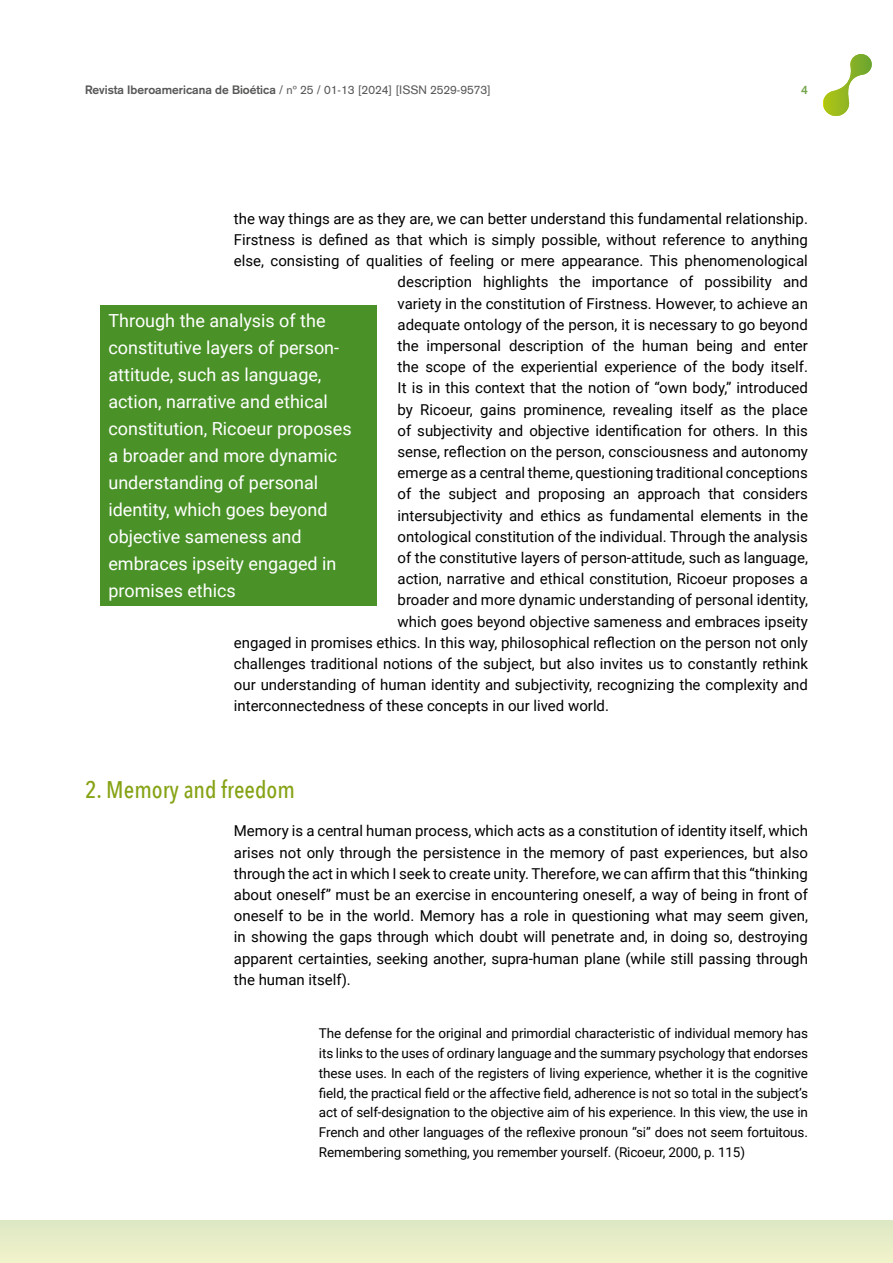
<style>
.page{position:relative;width:893px;height:1263px;background:#fff}
.page>*{position:absolute;margin:0;border:0;box-sizing:border-box;transform-origin:0 0}
.t1{font:500 24px "Avenir Next Condensed";color:#86a315}
.t2{font:18px/27px "Roboto";color:#fff}
.t3{font:15px/21.1px "Roboto";color:#000;text-align:justify}
.t4{font:13.5px/19.6px "Roboto";letter-spacing:-.01em;color:#000;text-align:justify}
.t5{font:12px "Akzidenz Grotesk";color:#575756}
.t6{font:700 12px "Akzidenz Grotesk";color:#74a54c}
.s1{font-weight:700}
</style>
<div class="page">
<div style="left:0;top:1220px;width:893px;height:43px;background:#e7edc8"></div>
<svg style="left:823px;top:54px;width:49px;height:62px"></svg>
<div style="left:100px;top:305px;width:276px;height:300px;background:#4a9228"></div>
<p class="t5" style="left:85px;top:83px;width:407px"><span class="s1">Revista Iberoamericana de Bioética</span> / nº 25 / 01-13 [2024] [ISSN 2529-9573]</p>
<p class="t6" style="left:801px;top:83px;width:8px">4</p>
<p class="t3" style="left:234px;top:207px;width:576px">the way things are as they are, we can better understand this fundamental relationship.</p>
<p class="t3" style="left:234px;top:229px;width:576px">Firstness is defined as that which is simply possible, without reference to anything</p>
<p class="t3" style="left:234px;top:250px;width:576px">else, consisting of qualities of feeling or mere appearance. This phenomenological</p>
<p class="t3" style="left:398px;top:271px;width:412px">description highlights the importance of possibility and</p>
<p class="t3" style="left:398px;top:292px;width:412px">variety in the constitution of Firstness. However, to achieve an</p>
<p class="t3" style="left:398px;top:313px;width:412px">adequate ontology of the person, it is necessary to go beyond</p>
<p class="t3" style="left:398px;top:335px;width:412px">the impersonal description of the human being and enter</p>
<p class="t3" style="left:398px;top:356px;width:412px">the scope of the experiential experience of the body itself.</p>
<p class="t3" style="left:398px;top:377px;width:412px">It is in this context that the notion of “own body,” introduced</p>
<p class="t3" style="left:398px;top:398px;width:412px">by Ricoeur, gains prominence, revealing itself as the place</p>
<p class="t3" style="left:398px;top:419px;width:412px">of subjectivity and objective identification for others. In this</p>
<p class="t3" style="left:398px;top:441px;width:412px">sense, reflection on the person, consciousness and autonomy</p>
<p class="t3" style="left:398px;top:462px;width:412px">emerge as a central theme, questioning traditional conceptions</p>
<p class="t3" style="left:398px;top:483px;width:412px">of the subject and proposing an approach that considers</p>
<p class="t3" style="left:398px;top:504px;width:412px">intersubjectivity and ethics as fundamental elements in the</p>
<p class="t3" style="left:398px;top:525px;width:412px">ontological constitution of the individual. Through the analysis</p>
<p class="t3" style="left:398px;top:547px;width:412px">of the constitutive layers of person-attitude, such as language,</p>
<p class="t3" style="left:398px;top:568px;width:412px">action, narrative and ethical constitution, Ricoeur proposes a</p>
<p class="t3" style="left:398px;top:589px;width:412px">broader and more dynamic understanding of personal identity,</p>
<p class="t3" style="left:398px;top:610px;width:412px">which goes beyond objective sameness and embraces ipseity</p>
<p class="t3" style="left:234px;top:631px;width:576px">engaged in promises ethics. In this way, philosophical reflection on the person not only</p>
<p class="t3" style="left:234px;top:652px;width:576px">challenges traditional notions of the subject, but also invites us to constantly rethink</p>
<p class="t3" style="left:234px;top:674px;width:576px">our understanding of human identity and subjectivity, recognizing the complexity and</p>
<p class="t3" style="left:234px;top:695px;width:377px">interconnectedness of these concepts in our lived world.</p>
<p class="t2" style="left:108px;top:306px;width:245px">Through the analysis of the constitutive layers of person&shy;attitude, such as language, action, narrative and ethical constitution, Ricoeur proposes a broader and more dynamic understanding of personal identity, which goes beyond objective sameness and embraces ipseity engaged in promises ethics</p>
<h1 class="t1" style="left:85px;top:775px;width:211px">2. Memory and freedom</h1>
<p class="t3" style="left:234px;top:820px;width:576px">Memory is a central human process, which acts as a constitution of identity itself, which arises not only through the persistence in the memory of past experiences, but also through the act in which I seek to create unity. Therefore, we can affirm that this “thinking about oneself” must be an exercise in encountering oneself, a way of being in front of oneself to be in the world. Memory has a role in questioning what may seem given, in showing the gaps through which doubt will penetrate and, in doing so, destroying apparent certainties, seeking another, supra-human plane (while still passing through the human itself).</p>
<p class="t4" style="left:319px;top:1023px;width:491px">The defense for the original and primordial characteristic of individual memory has its links to the uses of ordinary language and the summary psychology that endorses these uses. In each of the registers of living experience, whether it is the cognitive field, the practical field or the affective field, adherence is not so total in the subject’s act of self-designation to the objective aim of his experience. In this view, the use in French and other languages of the reflexive pronoun “si” does not seem fortuitous.<br>Remembering something, you remember yourself. (Ricoeur, 2000, p. 115)</p>
</div>
